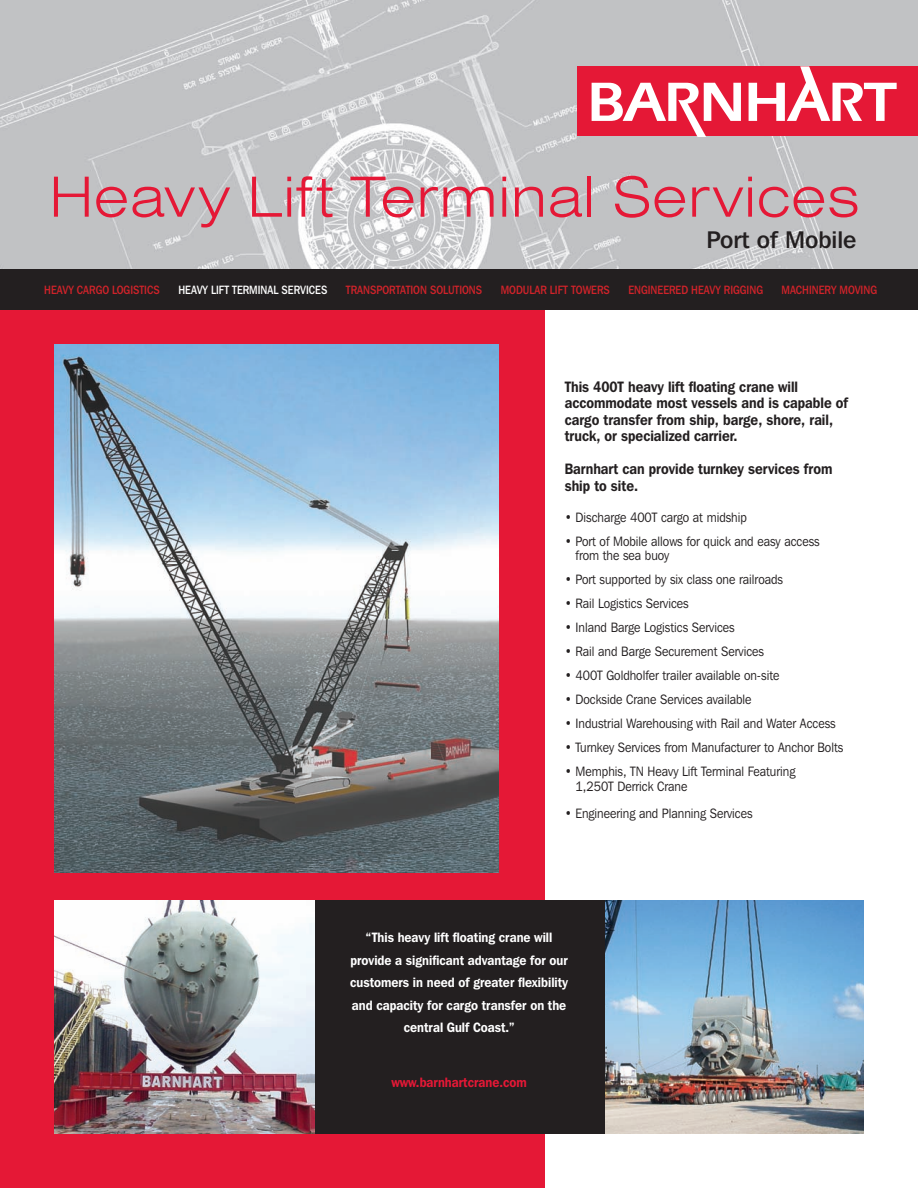
<style>
.page{position:relative;width:918px;height:1188px;background:#fff}
.page>*{position:absolute;margin:0;border:0;box-sizing:border-box;transform-origin:0 0}
.t1{font:60px "Sans Light Extended DTC";color:#e51836}
.t2{font:500 24px "Franklin Gothic IT Cby BT";color:#231f20}
.t3{font:600 15px/16.5px "Franklin Gothic IT Cby BT";color:#231f20;scale:.89 1}
.t4{font:13.5px/13.5px "Franklin Gothic IT Cby BT";color:#231f20;scale:.9 1}
.t5{font:600 13.5px/22.5px "Franklin Gothic IT Cby BT";color:#fff;text-align:center;scale:.9 1}
.t6{font:600 13.5px "Franklin Gothic IT Cby BT";color:#e51836;scale:.9 1}
.t7{font:500 12px "Franklin Gothic IT Cby BT";color:#d1232a;scale:.85 1}
.t8{font:500 12px "Franklin Gothic IT Cby BT";color:#fff;scale:.85 1}
</style>
<div class="page">
<div style="left:0;top:310px;width:545px;height:878px;background:#e51836"></div>
<img style="left:0;top:0;width:918px;height:269px">
<div style="left:0;top:269px;width:918px;height:41px;background:#231f20"></div>
<div style="left:577px;top:66px;width:341px;height:70px;background:#e51836"></div>
<svg style="left:592px;top:83px;width:149px;height:53px"></svg>
<svg style="left:749px;top:66px;width:148px;height:55px"></svg>
<img style="left:54px;top:345px;width:444px;height:528px">
<img style="left:604px;top:900px;width:260px;height:234px">
<img style="left:54px;top:900px;width:261px;height:234px">
<div style="left:315px;top:900px;width:289px;height:234px;background:#231f20"></div>
<p class="t1" style="left:49px;top:164px;width:812px">Heavy Lift Terminal Services</p>
<p class="t2" style="left:706px;top:225px;width:152px">PORT OF MOBILE</p>
<p class="t7" style="left:44px;top:282px;width:138px">HEAVY CARGO LOGISTICS</p>
<p class="t8" style="left:178px;top:282px;width:177px">HEAVY LI FT TERMINAL SERVICES</p>
<p class="t7" style="left:346px;top:282px;width:162px">TRANSPORTATION SOLUTIONS</p>
<p class="t7" style="left:501px;top:282px;width:130px">MODULAR LIFT TOWERS</p>
<p class="t7" style="left:628px;top:282px;width:160px">ENGINEERED HEAVY RIGGING</p>
<p class="t7" style="left:782px;top:282px;width:114px">MACHINERY MOVING</p>
<p class="t3" style="left:565px;top:378px;width:320px">This 400T heavy lift floating crane will accommodate most vessels and is capable of cargo transfer from ship, barge, shore, rail, truck, or specialized carrier.</p>
<p class="t3" style="left:565px;top:460px;width:302px">Barnhart can provide turnkey services from ship to site.</p>
<p class="t4" style="left:565px;top:511px;width:204px">• Discharge 400T cargo at midship</p>
<p class="t4" style="left:576px;top:535px;width:273px;text-indent:-11px">• Port of Mobile allows for quick and easy access from the sea buoy</p>
<p class="t4" style="left:565px;top:572px;width:244px">• Port supported by six class one railroads</p>
<p class="t4" style="left:565px;top:596px;width:139px">• Rail Logistics Services</p>
<p class="t4" style="left:565px;top:620px;width:190px">• Inland Barge Logistics Services</p>
<p class="t4" style="left:565px;top:644px;width:223px">• Rail and Barge Securement Services</p>
<p class="t4" style="left:565px;top:668px;width:240px">• 400T Goldholfer trailer available on-site</p>
<p class="t4" style="left:565px;top:692px;width:209px">• Dockside Crane Services available</p>
<p class="t4" style="left:565px;top:716px;width:303px">• Industrial Warehousing with Rail and Water Access</p>
<p class="t4" style="left:565px;top:740px;width:311px">• Turnkey Services from Manufacturer to Anchor Bolts</p>
<p class="t4" style="left:576px;top:763px;width:246px;line-height:15px;text-indent:-11px">• Memphis, TN Heavy Lift Terminal Featuring<br>1,250T Derrick Crane</p>
<p class="t4" style="left:565px;top:806px;width:210px">• Engineering and Planning Services</p>
<p class="t5" style="left:350px;top:926px;width:244px">“This heavy lift floating crane will provide a significant advantage for our customers in need of greater flexibility and capacity for cargo transfer on the central Gulf Coast.”</p>
<p class="t6" style="left:391px;top:1074px;width:152px">www.barnhartcrane.com</p>
</div>
